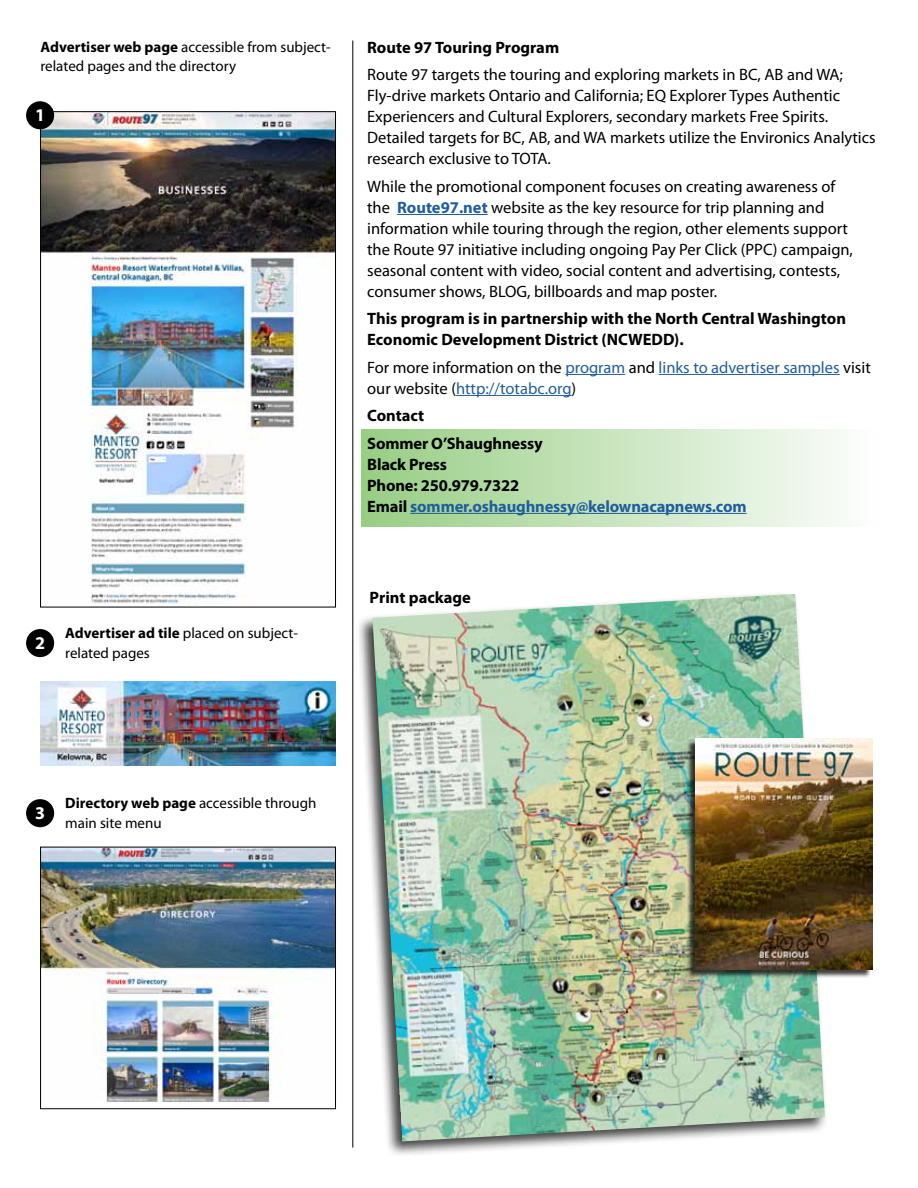
<style>
.page{position:relative;width:918px;height:1188px;background:#fff}
.page>*{position:absolute;margin:0;border:0;box-sizing:border-box;transform-origin:0 0}
.t1{font:700 18px "Myriad Pro";color:#fff}
.t2{font:16.5px/21px "Myriad Pro";color:#000}
.t3{font:700 16.5px/21px "Myriad Pro";color:#000}
.t4{font:16.5px/21px "Myriad Pro";color:#215e9e}
.t5{font:700 16.5px/21px "Myriad Pro";letter-spacing:-.01em;color:#215e9e}
.t6{font:15px/19.5px "Myriad Pro";color:#000}
.s1{font-weight:700}
.s2{font-weight:700;color:#215e9e}
.s3{color:#000}
</style>
<div class="page">
<div style="left:361px;top:430px;width:517px;height:97px;background:linear-gradient(to right,#97cd83,#fefefe)"></div>
<hr style="left:397px;top:214px;width:91px;height:1px;background:#215e9e">
<hr style="left:565px;top:374px;width:60px;height:1px;background:#215e9e">
<hr style="left:659px;top:374px;width:181px;height:1px;background:#215e9e">
<hr style="left:456px;top:395px;width:116px;height:1px;background:#215e9e">
<hr style="left:410px;top:513px;width:337px;height:1px;background:#215e9e">
<img style="left:42px;top:113px;width:292px;height:492px">
<div style="left:40px;top:111px;width:296px;height:496px;border:1px solid #000"></div>
<img style="left:42px;top:849px;width:292px;height:253px">
<div style="left:40px;top:847px;width:296px;height:262px;border:1px solid #000"></div>
<div style="left:26px;top:101px;width:28px;height:28px;background:#000;border-radius:50%"></div>
<div style="left:26px;top:799px;width:28px;height:28px;background:#000;border-radius:50%"></div>
<div style="left:26px;top:629px;width:28px;height:28px;background:#000;border-radius:50%"></div>
<hr style="left:352px;top:40px;width:1px;height:1108px;background:#000">
<img style="left:40px;top:681px;width:296px;height:85px">
<div style="left:356px;top:591px;width:472px;height:567px;background:#000;opacity:.75"></div>
<img style="left:373px;top:594px;width:452px;height:547px">
<div style="left:687px;top:739px;width:185px;height:240px;background:#000;opacity:.75"></div>
<img style="left:696px;top:739px;width:177px;height:231px">
<p class="t6" style="left:40px;top:37px;width:292px"><span class="s1">Advertiser web page</span> accessible from subject&shy;related pages and the directory</p>
<p class="t1" style="left:35px;top:103px;width:11px">1</p>
<p class="t1" style="left:35px;top:631px;width:11px">2</p>
<p class="t6" style="left:65px;top:623px;width:234px"><span class="s1">Advertiser ad tile</span> placed on subject&shy;related pages</p>
<p class="t3" style="left:367px;top:36px;width:194px">Route 97 Touring Program</p>
<p class="t2" style="left:367px;top:64px;width:510px">Route 97 targets the touring and exploring markets in BC, AB and WA; Fly-drive markets Ontario and California; EQ Explorer Types Authentic Experiencers and Cultural Explorers, secondary markets Free Spirits.<br>Detailed targets for BC, AB, and WA markets utilize the Environics Analytics research exclusive to TOTA.</p>
<p class="t2" style="left:367px;top:176px;width:487px">While the promotional component focuses on creating awareness of the <span class="s2">Route97.net</span> website as the key resource for trip planning and information while touring through the region, other elements support the Route 97 initiative including ongoing Pay Per Click (PPC) campaign, seasonal content with video, social content and advertising, contests, consumer shows, BLOG, billboards and map poster.</p>
<p class="t3" style="left:367px;top:308px;width:480px">This program is in partnership with the North Central Washington<br>Economic Development District (NCWEDD).</p>
<p class="t4" style="left:367px;top:357px;width:505px"><span class="s3">For more information on the</span> program <span class="s3">and</span> links to advertiser samples <span class="s3">visit our website (</span>http://totabc.org<span class="s3">)</span></p>
<p class="t3" style="left:367px;top:401px;width:177px;line-height:27.5px">Contact<br>Sommer O’Shaughnessy</p>
<p class="t5" style="left:367px;top:453px;width:381px"><span class="s3">Black Press<br>Phone: 250.979.7322<br>Email</span> sommer.oshaughnessy@kelownacapnews.com</p>
<p class="t3" style="left:370px;top:586px;width:103px">Print package</p>
<p class="t1" style="left:35px;top:801px;width:11px">3</p>
<p class="t6" style="left:65px;top:793px;width:253px"><span class="s1">Directory web page</span> accessible through main site menu</p>
</div>
